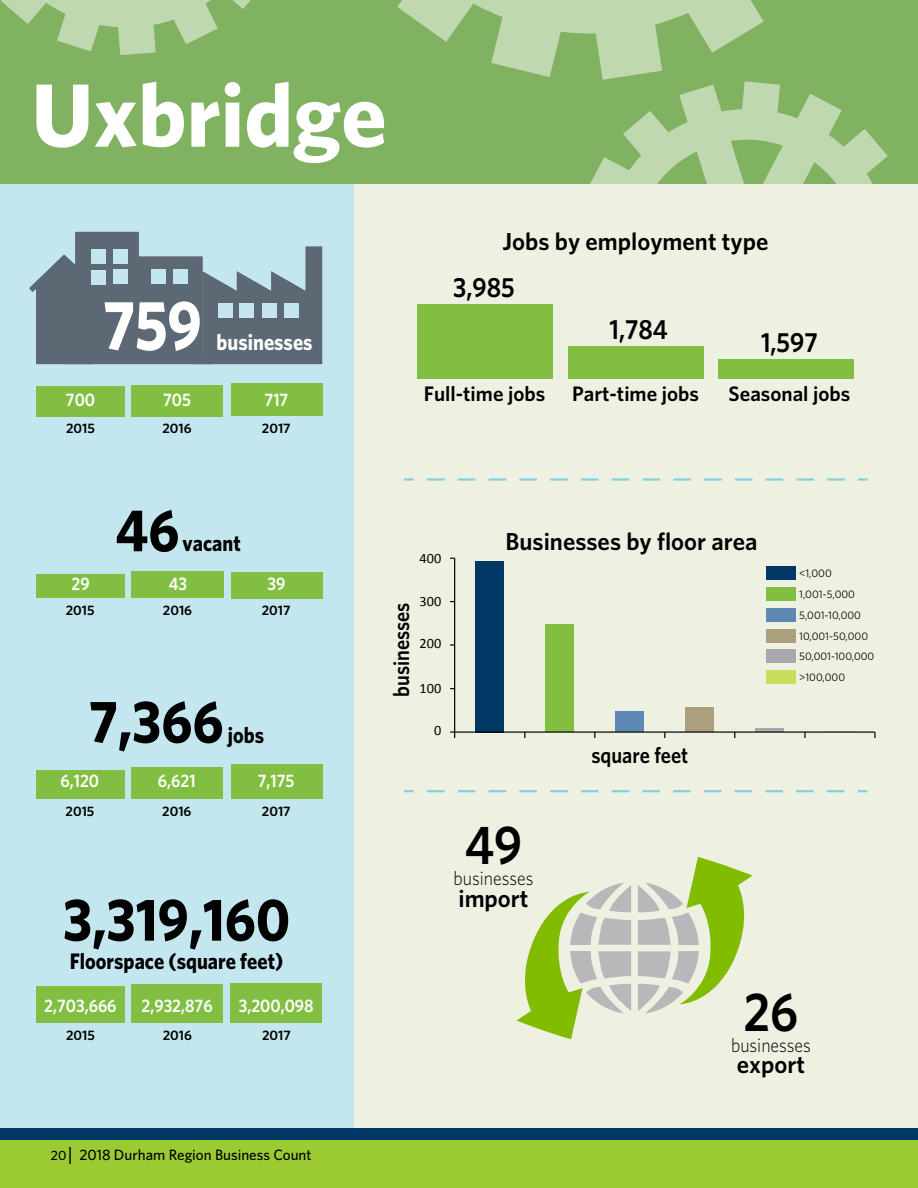
<style>
.page{position:relative;width:918px;height:1188px;background:#fff}
.page>*{position:absolute;margin:0;border:0;box-sizing:border-box;transform-origin:0 0}
.t1{font:700 90px "Whitney";color:#fff}
.t2{font:700 70.5px "Whitney";color:#fff;scale:.85 1}
.t3{font:700 60px "Whitney";color:#000;scale:.9 1}
.t4{font:600 54.75px "Whitney";color:#000;scale:.9 1}
.t5{font:600 27.75px "Whitney";color:#000;scale:.9 1}
.t6{font:600 24.6px "Whitney";color:#000}
.t7{font:700 22.5px "Whitney";color:#000;scale:.9 1}
.t8{font:600 22.5px "Whitney";color:#000;scale:.9 1}
.t9{font:700 22.5px "Whitney";color:#fff;scale:.9 1}
.t10{font:600 21px "Whitney";color:#000}
.t11{font:300 19.8px "Whitney";color:#000;scale:.9 1}
.t12{font:600 18.15px "Whitney";color:#fff;scale:.9 1}
.t13{font:500 15px "Whitney";color:#000}
.t14{font:14.25px "Calibri";letter-spacing:.005em;color:#010101}
.t15{font:600 13.8px "Whitney";color:#000}
.t16{font:10.95px/20.7px "Whitney HTF";color:#000}
.s1{font-size:13.5px}
.s2{font-family:"Arial";font-weight:400;font-size:18px}
</style>
<div class="page">
<div style="left:0;top:87px;width:918px;height:1044px;background:#eef1e2"></div>
<div style="left:0;top:0;width:354px;height:1188px;background:#c4e7ef"></div>
<div style="left:0;top:1139px;width:918px;height:49px;background:#9bca33"></div>
<div style="left:0;top:1128px;width:918px;height:11px;background:#003764"></div>
<svg style="left:516px;top:883px;width:115px;height:156px"></svg>
<svg style="left:638px;top:857px;width:115px;height:157px"></svg>
<div style="left:418px;top:304px;width:135px;height:75px;background:#81be41"></div>
<div style="left:568px;top:346px;width:136px;height:33px;background:#81be41"></div>
<div style="left:719px;top:359px;width:135px;height:20px;background:#81be41"></div>
<div style="left:36px;top:574px;width:88px;height:24px;background:#81be41"></div>
<svg style="left:29px;top:232px;width:293px;height:132px"></svg>
<div style="left:113px;top:249px;width:15px;height:15px;background:#c4e7ef"></div>
<div style="left:113px;top:269px;width:15px;height:15px;background:#c4e7ef"></div>
<div style="left:91px;top:249px;width:15px;height:15px;background:#c4e7ef"></div>
<div style="left:91px;top:270px;width:15px;height:15px;background:#c4e7ef"></div>
<div style="left:173px;top:269px;width:15px;height:15px;background:#c4e7ef"></div>
<div style="left:151px;top:269px;width:15px;height:15px;background:#c4e7ef"></div>
<div style="left:131px;top:571px;width:92px;height:27px;background:#81be41"></div>
<div style="left:231px;top:572px;width:92px;height:26px;background:#81be41"></div>
<div style="left:36px;top:386px;width:89px;height:30px;background:#81be41"></div>
<div style="left:131px;top:385px;width:92px;height:31px;background:#81be41"></div>
<div style="left:231px;top:383px;width:91px;height:33px;background:#81be41"></div>
<div style="left:36px;top:770px;width:88px;height:29px;background:#81be41"></div>
<div style="left:131px;top:768px;width:92px;height:31px;background:#81be41"></div>
<div style="left:231px;top:765px;width:91px;height:34px;background:#81be41"></div>
<div style="left:36px;top:986px;width:89px;height:36px;background:#81be41"></div>
<div style="left:131px;top:984px;width:92px;height:38px;background:#81be41"></div>
<div style="left:231px;top:983px;width:91px;height:39px;background:#81be41"></div>
<svg style="left:405px;top:790px;width:8px;height:2px"></svg>
<svg style="left:428px;top:790px;width:417px;height:2px"></svg>
<svg style="left:859px;top:790px;width:7px;height:2px"></svg>
<svg style="left:405px;top:478px;width:8px;height:3px"></svg>
<svg style="left:428px;top:478px;width:417px;height:3px"></svg>
<svg style="left:859px;top:478px;width:8px;height:3px"></svg>
<div style="left:0;top:0;width:918px;height:184px;background:#81b261"></div>
<svg style="left:397px;top:0;width:367px;height:80px;fill:#bfd8af"></svg>
<svg style="left:590px;top:81px;width:298px;height:103px"></svg>
<svg style="left:1px;top:0;width:250px;height:55px"></svg>
<div style="left:476px;top:561px;width:28px;height:171px;background:#003764"></div>
<div style="left:546px;top:625px;width:28px;height:107px;background:#81be41"></div>
<div style="left:616px;top:711px;width:28px;height:21px;background:#5d89b4"></div>
<div style="left:686px;top:708px;width:28px;height:24px;background:#aba07e"></div>
<hr style="left:756px;top:728px;width:28px;height:4px;background:#a8a8ac">
<hr style="left:454px;top:558px;width:1px;height:174px;background:#000">
<hr style="left:455px;top:731px;width:420px;height:2px;background:#000">
<svg style="left:874px;top:732px;width:2px;height:6px"></svg>
<svg style="left:804px;top:732px;width:2px;height:6px"></svg>
<svg style="left:450px;top:731px;width:5px;height:7px"></svg>
<div style="left:766px;top:566px;width:30px;height:14px;background:#003764"></div>
<div style="left:766px;top:587px;width:30px;height:14px;background:#81be41"></div>
<div style="left:766px;top:608px;width:30px;height:14px;background:#5d89b4"></div>
<div style="left:766px;top:629px;width:30px;height:13px;background:#aba07e"></div>
<div style="left:766px;top:649px;width:30px;height:14px;background:#a8a8ac"></div>
<div style="left:766px;top:670px;width:30px;height:14px;background:#c8dc5d"></div>
<h1 class="t1" style="left:31px;top:55px;width:357px">Uxbridge</h1>
<h3 class="t6" style="left:503px;top:225px;width:267px">Jobs by employment type</h3>
<h2 class="t2" style="left:103px;top:278px;width:118px">759</h2>
<h3 class="t5" style="left:453px;top:269px;width:70px">3,985</h3>
<h3 class="t5" style="left:610px;top:311px;width:66px">1,784</h3>
<h3 class="t9" style="left:217px;top:327px;width:108px">businesses</h3>
<h3 class="t5" style="left:761px;top:324px;width:64px">1,597</h3>
<h3 class="t12" style="left:66px;top:388px;width:34px">700</h3>
<h3 class="t12" style="left:163px;top:388px;width:32px">705</h3>
<h3 class="t12" style="left:265px;top:388px;width:28px">717</h3>
<h3 class="t10" style="left:424px;top:380px;width:123px">Full-time jobs</h3>
<h3 class="t10" style="left:572px;top:379px;width:128px">Part-time jobs</h3>
<h3 class="t10" style="left:729px;top:380px;width:123px">Seasonal jobs</h3>
<p class="t15" style="left:66px;top:420px;width:30px">2015</p>
<p class="t15" style="left:162px;top:420px;width:31px">2016</p>
<p class="t15" style="left:262px;top:420px;width:30px">2017</p>
<h3 class="t12" style="left:72px;top:572px;width:22px">29</h3>
<p class="t15" style="left:66px;top:601px;width:30px">2015</p>
<h3 class="t3" style="left:115px;top:490px;width:73px">46</h3>
<h3 class="t7" style="left:183px;top:528px;width:66px">vacant</h3>
<h3 class="t12" style="left:169px;top:572px;width:22px">43</h3>
<p class="t15" style="left:163px;top:601px;width:31px">2016</p>
<h3 class="t12" style="left:268px;top:572px;width:21px">39</h3>
<p class="t15" style="left:262px;top:601px;width:30px">2017</p>
<h3 class="t3" style="left:89px;top:682px;width:151px">7,366</h3>
<h3 class="t7" style="left:228px;top:720px;width:42px">jobs</h3>
<h3 class="t12" style="left:61px;top:769px;width:44px">6,120</h3>
<p class="t15" style="left:66px;top:802px;width:30px">2015</p>
<h3 class="t12" style="left:158px;top:769px;width:43px">6,621</h3>
<p class="t15" style="left:162px;top:802px;width:31px">2016</p>
<h3 class="t12" style="left:258px;top:769px;width:42px">7,175</h3>
<p class="t15" style="left:262px;top:802px;width:30px">2017</p>
<h3 class="t3" style="left:63px;top:880px;width:254px">3,319,160</h3>
<h3 class="t7" style="left:70px;top:946px;width:239px">Floorspace (square feet)</h3>
<h3 class="t12" style="left:44px;top:993px;width:82px">2,703,666</h3>
<h3 class="t12" style="left:142px;top:993px;width:81px">2,932,876</h3>
<p class="t15" style="left:66px;top:1026px;width:30px">2015</p>
<p class="t15" style="left:163px;top:1026px;width:31px">2016</p>
<h3 class="t12" style="left:239px;top:993px;width:85px">3,200,098</h3>
<p class="t15" style="left:262px;top:1026px;width:30px">2017</p>
<h3 class="t13" style="left:51px;top:1145px;width:262px"><span class="s1">20</span> <span class="s2">|</span> 2018 Durham Region Business Count</h3>
<h3 class="t14" style="left:420px;top:549px;width:23px">400</h3>
<h3 class="t8" style="left:386px;top:697px;width:107px;rotate:-90deg">businesses</h3>
<h3 class="t14" style="left:420px;top:592px;width:23px">300</h3>
<h3 class="t14" style="left:420px;top:635px;width:23px">200</h3>
<h3 class="t14" style="left:420px;top:679px;width:23px">100</h3>
<h3 class="t14" style="left:434px;top:722px;width:9px">0</h3>
<h3 class="t6" style="left:506px;top:525px;width:254px">Businesses by floor area</h3>
<h3 class="t8" style="left:591px;top:740px;width:109px">square feet</h3>
<h3 class="t4" style="left:465px;top:809px;width:66px">49</h3>
<h3 class="t11" style="left:454px;top:865px;width:90px">businesses</h3>
<h3 class="t6" style="left:458px;top:882px;width:72px">import</h3>
<p class="t16" style="left:799px;top:563px;width:77px">&lt;1,000<br>1,001-5,000<br>5,001-10,000<br>10,001-50,000<br>50,001-100,000 &gt;100,000</p>
<h3 class="t4" style="left:744px;top:975px;width:62px">26</h3>
<h3 class="t11" style="left:731px;top:1032px;width:90px">businesses</h3>
<h3 class="t6" style="left:737px;top:1048px;width:70px">export</h3>
</div>
